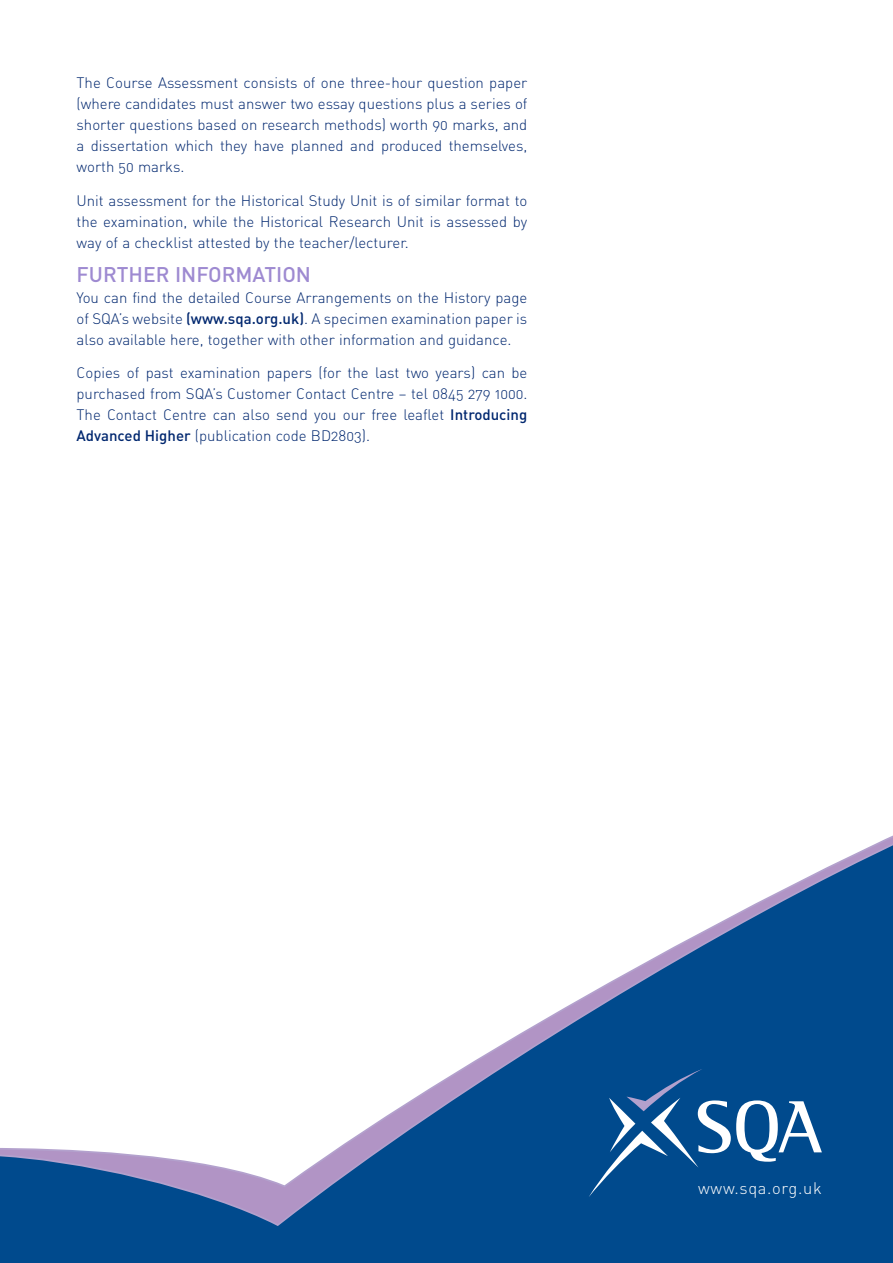
<style>
.page{position:relative;width:893px;height:1263px;background:#fff}
.page>*{position:absolute;margin:0;border:0;box-sizing:border-box;transform-origin:0 0}
.t1{font:500 21px "DIN";color:#9e8ad1}
.t2{font:16.5px "DIN Light Alternate";letter-spacing:.04em;color:#fff}
.t3{font:15px/21px "DIN Light Alternate";color:#00276f;text-align:justify}
.s1{font-family:"DIN Medium Alternate"}
</style>
<div class="page">
<div style="left:0;top:1227px;width:893px;height:36px;background:#004a8d"></div>
<svg style="left:0;top:835px;width:893px;height:392px"></svg>
<svg style="left:589px;top:1069px;width:233px;height:128px;background:#21619b"></svg>
<p class="t3" style="left:77px;top:72px;width:452px">The Course Assessment consists of one three-hour question paper (where candidates must answer two essay questions plus a series of shorter questions based on research methods) worth 90 marks, and a dissertation which they have planned and produced themselves, worth 50 marks.</p>
<p class="t3" style="left:77px;top:190px;width:452px">Unit assessment for the Historical Study Unit is of similar format to the examination, while the Historical Research Unit is assessed by way of a checklist attested by the teacher/lecturer.</p>
<h1 class="t1" style="left:77px;top:262px;width:236px">FURTHER INFORMATION</h1>
<p class="t3" style="left:77px;top:287px;width:452px">You can find the detailed Course Arrangements on the History page of SQA’s website <span class="s1">(www.sqa.org.uk)</span>. A specimen examination paper is also available here, together with other information and guidance.</p>
<p class="t3" style="left:77px;top:363px;width:452px">Copies of past examination papers (for the last two years) can be purchased from SQA’s Customer Contact Centre – tel 0845 279 1000.<br>The Contact Centre can also send you our free leaflet <span class="s1">Introducing Advanced Higher</span> (publication code BD2803).</p>
<p class="t2" style="left:698px;top:1178px;width:125px">www.sqa.org.uk</p>
</div>
